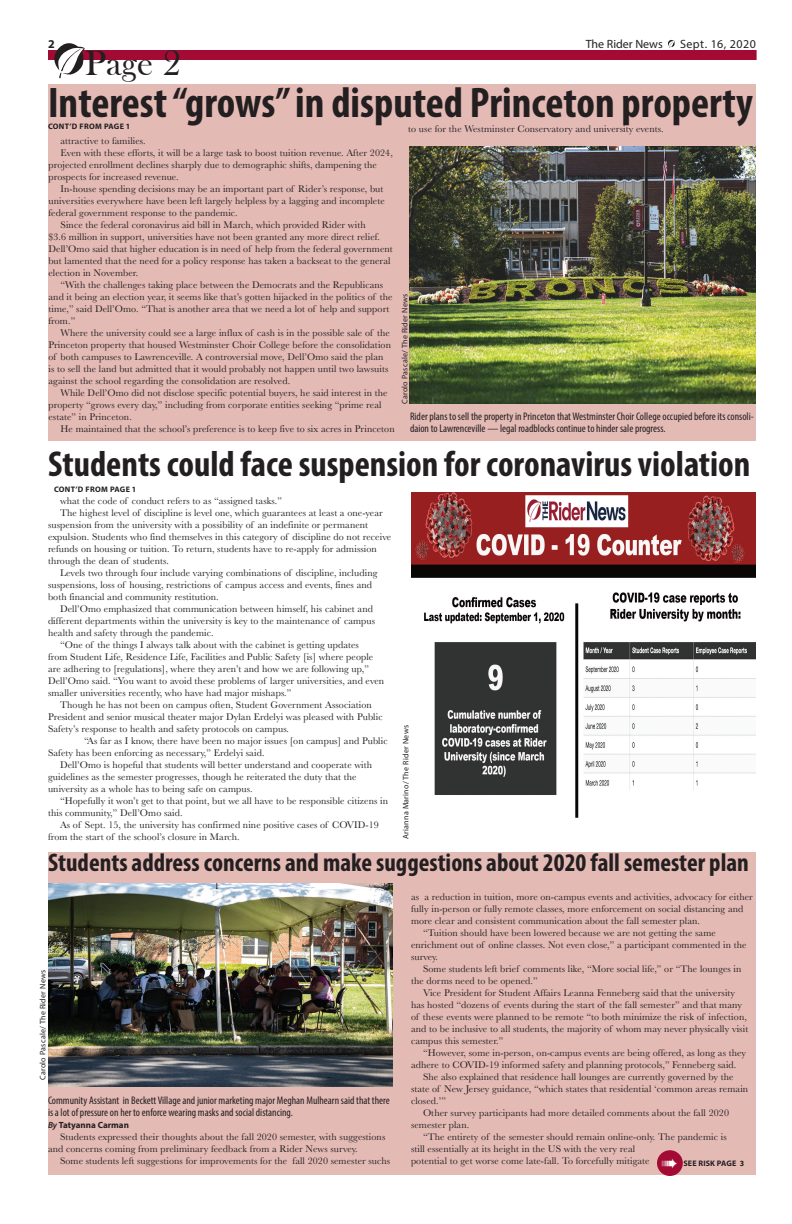
<style>
.page{position:relative;width:792px;height:1224px;background:#fff}
.page>*{position:absolute;margin:0;border:0;box-sizing:border-box;transform-origin:0 0}
.Headline_large{font:700 condensed 43px "Myriad Pro";color:#231f20}
.Headline_large-2{font:700 condensed 36.2px "Myriad Pro";color:#231f20}
.t1{font:36px "Bask Old Face";color:#231f20}
.Headline_large-3{font:700 condensed 25.5px "Myriad Pro";color:#231f20}
.Date{font:12px "Myriad Pro";letter-spacing:.005em;color:#231f20}
.Date-2{font:12px "Myriad Pro";letter-spacing:.04em;color:#231f20}
.Date-3{font:700 12px "Myriad Pro";color:#231f20}
.t2{font:condensed 11px/12px "Myriad Pro";color:#231f20}
.Second_Paragraph__In{font:10px/12px "Baskerville";letter-spacing:.01em;color:#231f20}
.byline{font:700 9px "Myriad Pro";color:#231f20}
.credit{font:8px "Myriad Pro";letter-spacing:.03em;color:#231f20}
.Continued_from_page{font:700 8px "Myriad Pro";letter-spacing:.04em;color:#231f20}
.email{font:700 8px "Myriad Pro";letter-spacing:.02em;color:#231f20}
.s1{font-weight:600;font-style:italic}
</style>
<div class="page">
<div style="left:48px;top:852px;width:708px;height:323px;background:#e4bab5"></div>
<svg style="left:668px;top:39px;width:7px;height:9px"></svg>
<div style="left:48px;top:50px;width:709px;height:10px;background:#a30a34"></div>
<svg style="left:54px;top:43px;width:31px;height:35px"></svg>
<div style="left:48px;top:84px;width:708px;height:357px;background:#e4bab5"></div>
<img style="left:409px;top:146px;width:347px;height:258px">
<img style="left:411px;top:492px;width:345px;height:326px">
<img style="left:48px;top:883px;width:345px;height:204px">
<div style="left:657px;top:1150px;width:26px;height:26px;background:#a30a34;border-radius:50%"></div>
<p class="Date-3" style="left:48px;top:36px;width:8px">2</p>
<p class="Date" style="left:586px;top:37px;width:79px">The Rider News</p>
<p class="Date-2" style="left:680px;top:37px;width:77px">Sept. 16, 2020</p>
<p class="t1" style="left:85px;top:43px;width:97px">Page 2</p>
<p class="Headline_large" style="left:48px;top:76px;width:706px">Interest “grows” in disputed Princeton property</p>
<p class="Continued_from_page" style="left:48px;top:121px;width:84px">CONT’D FROM PAGE 1</p>
<p class="Second_Paragraph__In" style="left:408px;top:123px;width:257px">to use for the Westminster Conservatory and university events.</p>
<p class="Second_Paragraph__In" style="left:60px;top:135px;width:87px">attractive to families.</p>
<p class="Second_Paragraph__In" style="left:48px;top:147px;width:346px;text-indent:12px">Even with these efforts, it will be a large task to boost tuition revenue. After 2024, projected enrollment declines sharply due to demographic shifts, dampening the prospects for increased revenue.</p>
<p class="Second_Paragraph__In" style="left:48px;top:183px;width:338px;text-indent:12px">In-house spending decisions may be an important part of Rider’s response, but universities everywhere have been left largely helpless by a lagging and incomplete federal government response to the pandemic.</p>
<p class="Second_Paragraph__In" style="left:48px;top:219px;width:346px;text-indent:12px">Since the federal coronavirus aid bill in March, which provided Rider with<br>$3.6 million in support, universities have not been granted any more direct relief.<br>Dell’Omo said that higher education is in need of help from the federal government but lamented that the need for a policy response has taken a backseat to the general election in November.</p>
<p class="Second_Paragraph__In" style="left:48px;top:279px;width:346px;text-indent:12px">“With the challenges taking place between the Democrats and the Republicans and it being an election year, it seems like that’s gotten hijacked in the politics of the time,” said Dell’Omo. “That is another area that we need a lot of help and support from.”</p>
<p class="Second_Paragraph__In" style="left:48px;top:327px;width:344px;text-indent:12px">Where the university could see a large influx of cash is in the possible sale of the Princeton property that housed Westminster Choir College before the consolidation of both campuses to Lawrenceville. A controversial move, Dell’Omo said the plan is to sell the land but admitted that it would probably not happen until two lawsuits against the school regarding the consolidation are resolved.</p>
<p class="Second_Paragraph__In" style="left:48px;top:387px;width:341px;text-indent:12px">While Dell’Omo did not disclose specific potential buyers, he said interest in the property “grows every day,” including from corporate entities seeking “prime real estate” in Princeton.</p>
<p class="Second_Paragraph__In" style="left:60px;top:423px;width:336px">He maintained that the school’s preference is to keep five to six acres in Princeton</p>
<p class="credit" style="left:400px;top:404px;width:112px;rotate:-90deg">Carolo Pascale/ The Rider News</p>
<p class="t2" style="left:410px;top:410px;width:345px">Rider plans to sell the property in Princeton that Westminster Choir College occupied before its consoli&shy;daion to Lawrenceville — legal roadblocks continue to hinder sale progress.</p>
<p class="Headline_large-2" style="left:48px;top:441px;width:704px">Students could face suspension for coronavirus violation</p>
<p class="Continued_from_page" style="left:54px;top:484px;width:84px">CONT’D FROM PAGE 1</p>
<p class="Second_Paragraph__In" style="left:60px;top:495px;width:223px">what the code of conduct refers to as “assigned tasks.”</p>
<p class="Second_Paragraph__In" style="left:48px;top:507px;width:345px;text-indent:12px">The highest level of discipline is level one, which guarantees at least a one-year suspension from the university with a possibility of an indefinite or permanent expulsion. Students who find themselves in this category of discipline do not receive refunds on housing or tuition. To return, students have to re-apply for admission through the dean of students.</p>
<p class="Second_Paragraph__In" style="left:48px;top:567px;width:331px;text-indent:12px">Levels two through four include varying combinations of discipline, including suspensions, loss of housing, restrictions of campus access and events, fines and both financial and community restitution.</p>
<p class="Second_Paragraph__In" style="left:48px;top:603px;width:329px;text-indent:12px">Dell’Omo emphasized that communication between himself, his cabinet and different departments within the university is key to the maintenance of campus health and safety through the pandemic.</p>
<p class="Second_Paragraph__In" style="left:48px;top:639px;width:338px;text-indent:12px">“One of the things I always talk about with the cabinet is getting updates<br>from Student Life, Residence Life, Facilities and Public Safety [is] where people are adhering to [regulations], where they aren’t and how we are following up,” Dell’Omo said. “You want to avoid these problems of larger universities, and even smaller universities recently, who have had major mishaps.”</p>
<p class="Second_Paragraph__In" style="left:48px;top:699px;width:336px;text-indent:12px">Though he has not been on campus often, Student Government Association<br>President and senior musical theater major Dylan Erdelyi was pleased with Public<br>Safety’s response to health and safety protocols on campus.</p>
<p class="Second_Paragraph__In" style="left:48px;top:735px;width:341px;text-indent:36px">“As far as I know, there have been no major issues [on campus] and Public<br>Safety has been enforcing as necessary,” Erdelyi said.</p>
<p class="Second_Paragraph__In" style="left:48px;top:759px;width:326px;text-indent:12px">Dell’Omo is hopeful that students will better understand and cooperate with guidelines as the semester progresses, though he reiterated the duty that the university as a whole has to being safe on campus.</p>
<p class="Second_Paragraph__In" style="left:48px;top:795px;width:342px;text-indent:12px">“Hopefully it won’t get to that point, but we all have to be responsible citizens in this community,” Dell’Omo said.</p>
<p class="Second_Paragraph__In" style="left:48px;top:819px;width:332px;text-indent:12px">As of Sept. 15, the university has confirmed nine positive cases of COVID-19 from the start of the school’s closure in March.</p>
<p class="credit" style="left:401px;top:839px;width:115px;rotate:-90deg">Arianna Marino/ The Rider News</p>
<p class="Headline_large-3" style="left:48px;top:847px;width:702px">Students address concerns and make suggestions about 2020 fall semester plan</p>
<p class="credit" style="left:38px;top:1080px;width:112px;rotate:-90deg">Carolo Pascale/ The Rider News</p>
<p class="t2" style="left:48px;top:1094px;width:343px">Community Assistant in Beckett Village and junior marketing major Meghan Mulhearn said that there is a lot of pressure on her to enforce wearing masks and social distancing.</p>
<p class="byline" style="left:48px;top:1119px;width:82px"><span class="s1">By</span> Tatyanna Carman</p>
<p class="Second_Paragraph__In" style="left:48px;top:1131px;width:339px;text-indent:12px">Students expressed their thoughts about the fall 2020 semester, with suggestions and concerns coming from preliminary feedback from a Rider News survey.</p>
<p class="Second_Paragraph__In" style="left:60px;top:1155px;width:332px">Some students left suggestions for improvements for the fall 2020 semester suchs</p>
<p class="Second_Paragraph__In" style="left:411px;top:891px;width:343px">as a reduction in tuition, more on-campus events and activities, advocacy for either fully in-person or fully remote classes, more enforcement on social distancing and more clear and consistent communication about the fall semester plan.</p>
<p class="Second_Paragraph__In" style="left:411px;top:927px;width:337px;text-indent:12px">“Tuition should have been lowered because we are not getting the same enrichment out of online classes. Not even close,” a participant commented in the survey.</p>
<p class="Second_Paragraph__In" style="left:411px;top:963px;width:332px;text-indent:12px">Some students left brief comments like, “More social life,” or “The lounges in the dorms need to be opened.”</p>
<p class="Second_Paragraph__In" style="left:411px;top:987px;width:339px;text-indent:12px">Vice President for Student Affairs Leanna Fenneberg said that the university has hosted “dozens of events during the start of the fall semester” and that many of these events were planned to be remote “to both minimize the risk of infection, and to be inclusive to all students, the majority of whom may never physically visit campus this semester.”</p>
<p class="Second_Paragraph__In" style="left:411px;top:1047px;width:337px;text-indent:12px">“However, some in-person, on-campus events are being offered, as long as they adhere to COVID-19 informed safety and planning protocols,” Fenneberg said.</p>
<p class="Second_Paragraph__In" style="left:411px;top:1071px;width:339px;text-indent:12px">She also explained that residence hall lounges are currently governed by the state of New Jersey guidance, “which states that residential ‘common areas remain closed.’”</p>
<p class="Second_Paragraph__In" style="left:411px;top:1107px;width:320px;text-indent:12px">Other survey participants had more detailed comments about the fall 2020 semester plan.</p>
<p class="Second_Paragraph__In" style="left:411px;top:1131px;width:317px;text-indent:12px">“The entirety of the semester should remain online-only. The pandemic is still essentially at its height in the US with the very real<br>potential to get worse come late-fall. To forcefully mitigate</p>
<p class="email" style="left:683px;top:1158px;width:62px">SEE RISK PAGE 3</p>
</div>
